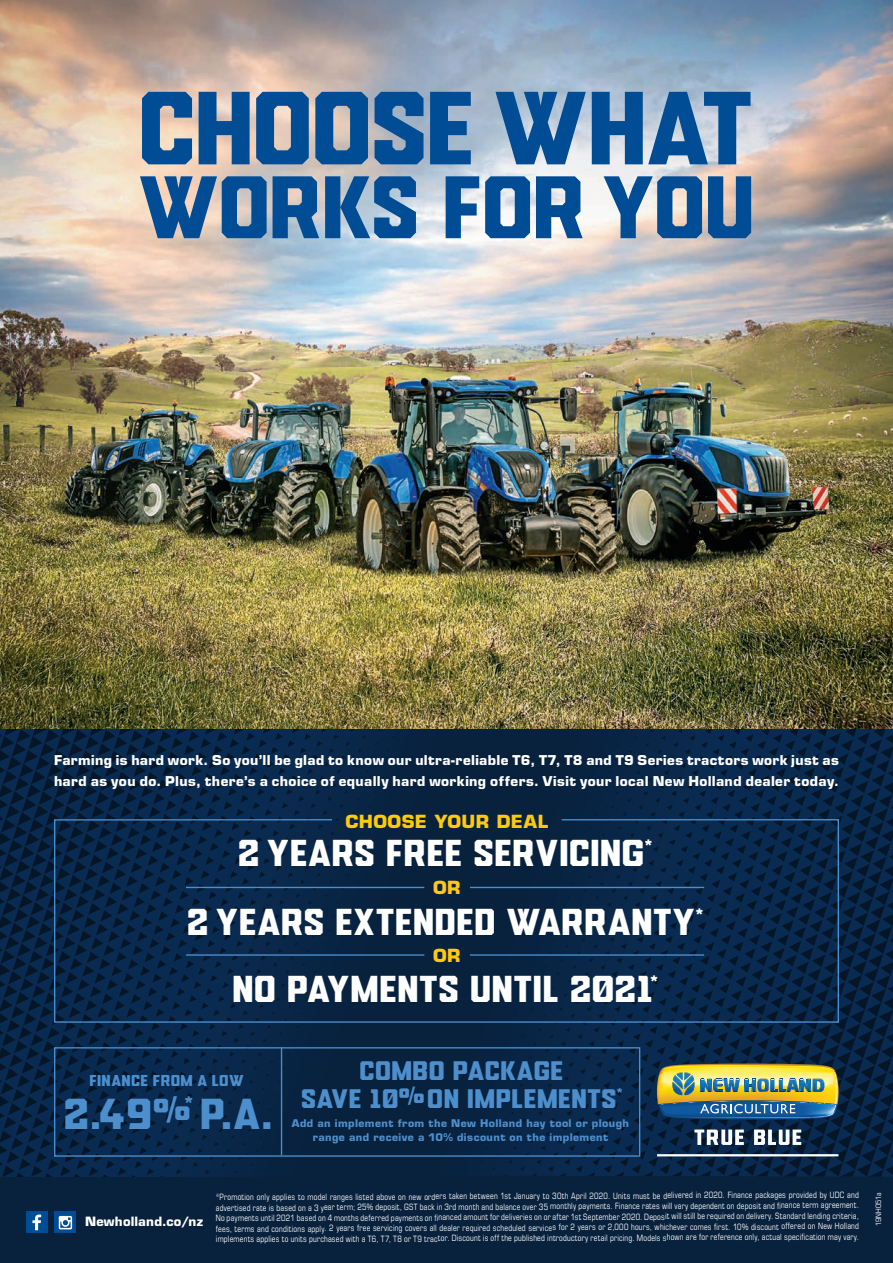
<style>
.page{position:relative;width:893px;height:1263px;background:#fff}
.page>*{position:absolute;margin:0;border:0;box-sizing:border-box;transform-origin:0 0}
.t1{font:900 96.75px "VT Drone Ranger";letter-spacing:-.08em;color:#014d95}
.t2{font:900 82.5px "VT Drone Ranger";letter-spacing:-.08em;color:#014d95}
.t3{font:900 40.35px "VT Drone Ranger";color:#4d8fcc}
.t4{font:900 34.95px "VT Drone Ranger";letter-spacing:-.055em;color:#fff}
.t5{font:900 25.05px "VT Drone Ranger";letter-spacing:-.05em;color:#4d8fcc}
.t6{font:700 17.7px "Eurostile LT Std";letter-spacing:.02em;color:#feca0a}
.t7{font:900 15.45px "VT Drone Ranger";color:#fff}
.t8{font:900 14.7px "VT Drone Ranger";letter-spacing:-.04em;color:#4d8fcc}
.t9{font:700 13.2px/21px "Eurostile LT Std";letter-spacing:.03em;color:#fff}
.t10{font:700 12.45px "Eurostile LT Std";letter-spacing:.015em;color:#fff}
.t11{font:900 12px "VT Drone Ranger";color:#4d8fcc}
.t12{font:700 10.35px/13.5px "Eurostile LT Std";letter-spacing:.04em;color:#4d8fcc;text-align:center}
.t13{font:condensed 8.7px/10.5px "Eurostile LT Std";letter-spacing:.02em;color:#fff;text-align:justify;scale:.92 1}
.t14{font:condensed 7.5px "Eurostile LT Std";letter-spacing:.025em;color:#fff}
</style>
<div class="page">
<div style="left:0;top:724px;width:893px;height:539px;background:#08213d"></div>
<div style="left:26px;top:1212px;width:21px;height:21px;background:#014d95"></div>
<svg style="left:32px;top:1214px;width:9px;height:16px"></svg>
<svg style="left:55px;top:1212px;width:21px;height:21px"></svg>
<svg style="left:59px;top:1216px;width:13px;height:13px"></svg>
<svg style="left:0;top:728px;width:893px;height:449px"></svg>
<hr style="left:657px;top:1154px;width:181px;height:2px;background:#fff">
<img style="left:0;top:0;width:893px;height:728px">
<svg style="left:53px;top:818px;width:787px;height:205px"></svg>
<p class="t1" style="left:142px;top:51px;width:622px">CHOOSE WHAT</p>
<p class="t2" style="left:142px;top:142px;width:623px">WORKS FOR YOU</p>
<p class="t9" style="left:54px;top:750px;width:786px">Farming is hard work. So you’ll be glad to know our ultra-reliable T6, T7, T8 and T9 Series tractors work just as hard as you do. Plus, there’s a choice of equally hard working offers. Visit your local New Holland dealer today.</p>
<p class="t6" style="left:345px;top:810px;width:204px">CHOOSE YOUR DEAL</p>
<p class="t4" style="left:239px;top:825px;width:410px">2 YEARS FREE SERVICING</p>
<p class="t7" style="left:645px;top:833px;width:11px">*</p>
<p class="t6" style="left:433px;top:877px;width:29px">OR</p>
<p class="t4" style="left:189px;top:894px;width:512px">2 YEARS EXTENDED WARRANTY</p>
<p class="t7" style="left:696px;top:902px;width:11px">*</p>
<p class="t6" style="left:433px;top:944px;width:29px">OR</p>
<p class="t4" style="left:234px;top:961px;width:424px">NO PAYMENTS UNTIL 2021</p>
<p class="t7" style="left:651px;top:969px;width:11px">*</p>
<p class="t8" style="left:90px;top:1069px;width:157px">FINANCE FROM A LOW</p>
<p class="t3" style="left:66px;top:1082px;width:213px">2.49<sup>%</sup><sup>*</sup> P.A.</p>
<p class="t5" style="left:360px;top:1051px;width:207px">COMBO PACKAGE</p>
<p class="t5" style="left:302px;top:1079px;width:319px">SAVE 10<sup>%</sup>ON IMPLEMENTS</p>
<p class="t11" style="left:617px;top:1082px;width:9px">*</p>
<p class="t12" style="left:292px;top:1117px;width:339px">Add an implement from the New Holland hay tool or plough range and receive a 10% discount on the implement</p>
<p class="t10" style="left:85px;top:1214px;width:119px">Newholland.co/nz</p>
<p class="t13" style="left:216px;top:1190px;width:701px">*Promotion only applies to model ranges listed above on new orders taken between 1st January to 30th April 2020. Units must be delivered in 2020. Finance packages provided by UDC and advertised rate is based on a 3 year term; 25% deposit, GST back in 3rd month and balance over 35 monthly payments. Finance rates will vary dependent on deposit and finance term agreement.<br>No payments until 2021 based on 4 months deferred payments on financed amount for deliveries on or after 1st September 2020. Deposit will still be required on delivery. Standard lending criteria, fees, terms and conditions apply. 2 years free servicing covers all dealer required scheduled services for 2 years or 2,000 hours, whichever comes first. 10% discount offered on New Holland implements applies to units purchased with a T6, T7, T8 or T9 tractor. Discount is off the published introductory retail pricing. Models shown are for reference only, actual specification may vary.</p>
<p class="t14" style="left:874px;top:1226px;width:35px;rotate:-90deg">19NH051a</p>
</div>
